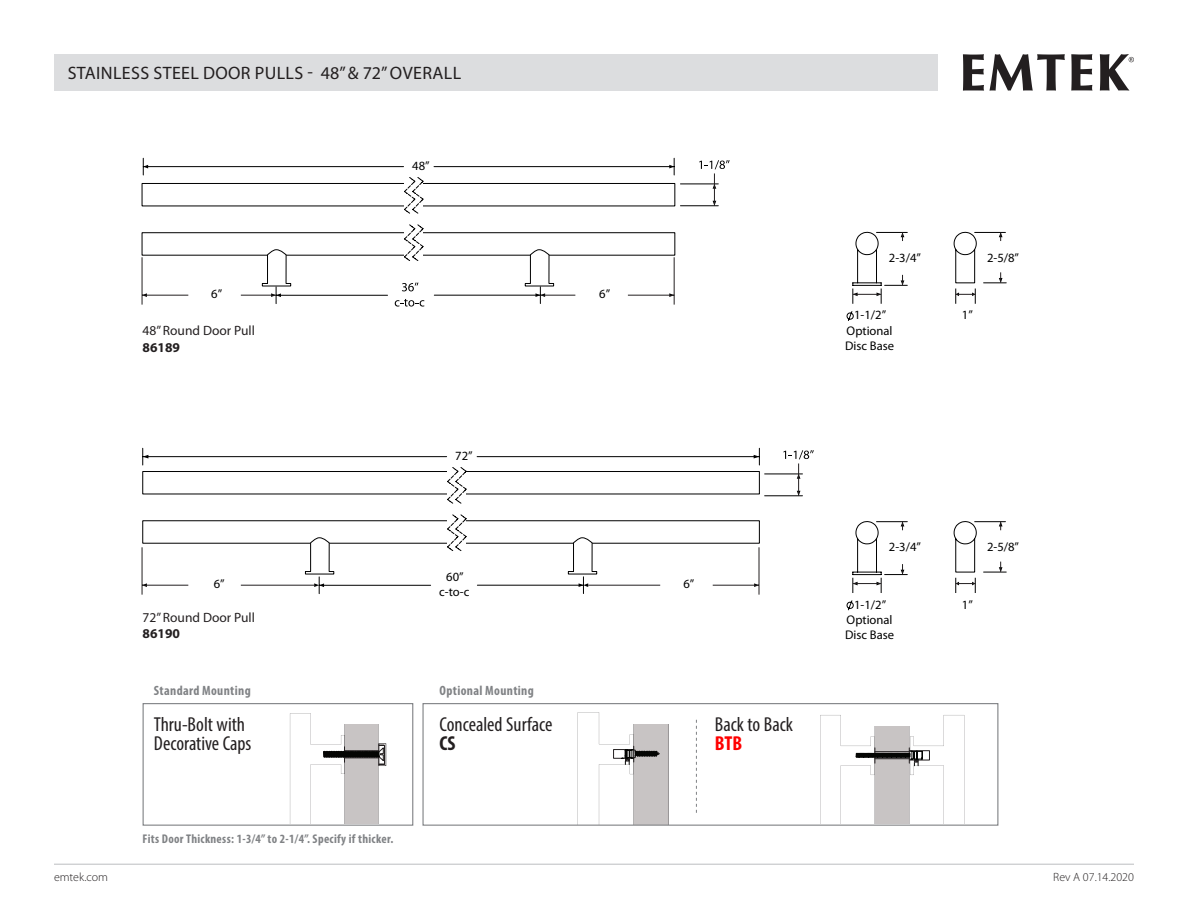
<style>
.page{position:relative;width:1188px;height:918px;background:#fff}
.page>*{position:absolute;margin:0;border:0;box-sizing:border-box;transform-origin:0 0}
.t1{font:condensed 20.25px/18.9px "Myriad Pro";color:#231f20}
.t2{font:700 condensed 20.25px "Myriad Pro";color:#f00}
.t3{font:700 condensed 20.25px "Myriad Pro";color:#231f20}
.t4{font:18px "Myriad Pro";letter-spacing:.02em;color:#231f20}
.t5{font:700 condensed 13.5px "Myriad Pro";letter-spacing:.025em;color:#808285}
.t6{font:13.5px "Myriad Pro";color:#231f20}
.t7{font:700 13.5px "Myriad Pro";color:#231f20}
.t8{font:12.6px/15.1px "Myriad Pro";color:#000;text-align:center}
.t9{font:700 condensed 12.6px "Myriad Pro";letter-spacing:.025em;color:#808285}
.t10{font:300 12px "Myriad Pro";color:#231f20}
</style>
<div class="page">
<svg style="left:963px;top:54px;width:21px;height:37px"></svg>
<svg style="left:990px;top:54px;width:75px;height:37px"></svg>
<svg style="left:1071px;top:54px;width:22px;height:37px"></svg>
<svg style="left:1100px;top:54px;width:34px;height:37px"></svg>
<div style="left:54px;top:54px;width:883px;height:37px;background:#dcdddf"></div>
<hr style="left:54px;top:864px;width:1080px;height:1px;background:#bcbdc0">
<svg style="left:578px;top:712px;width:91px;height:112px"></svg>
<svg style="left:820px;top:715px;width:144px;height:109px"></svg>
<div style="left:628px;top:716px;width:49px;height:8px;background:#fff"></div>
<svg style="left:290px;top:713px;width:96px;height:111px"></svg>
<div style="left:337px;top:716px;width:49px;height:8px;background:#fff"></div>
<hr style="left:345px;top:758px;width:34px;height:1px;background:#231f20">
<hr style="left:345px;top:750px;width:34px;height:1px;background:#231f20">
<svg style="left:696px;top:720px;width:1px;height:93px"></svg>
<div style="left:143px;top:703px;width:270px;height:123px;border:1px solid #808285"></div>
<div style="left:422px;top:703px;width:576px;height:123px;border:1px solid #808285"></div>
<hr style="left:975px;top:232px;width:30px;height:1px;background:#000">
<svg style="left:999px;top:232px;width:4px;height:9px"></svg>
<svg style="left:984px;top:272px;width:22px;height:12px"></svg>
<hr style="left:975px;top:521px;width:30px;height:1px;background:#000">
<svg style="left:999px;top:522px;width:4px;height:8px"></svg>
<svg style="left:984px;top:562px;width:22px;height:11px"></svg>
<svg style="left:754px;top:583px;width:5px;height:4px"></svg>
<hr style="left:319px;top:585px;width:112px;height:1px;background:#000">
<hr style="left:477px;top:585px;width:106px;height:1px;background:#000">
<svg style="left:754px;top:448px;width:6px;height:17px"></svg>
<hr style="left:477px;top:456px;width:282px;height:1px;background:#000">
<svg style="left:142px;top:448px;width:6px;height:17px"></svg>
<hr style="left:143px;top:456px;width:304px;height:1px;background:#000">
<hr style="left:765px;top:474px;width:37px;height:1px;background:#000">
<hr style="left:765px;top:495px;width:37px;height:1px;background:#000">
<svg style="left:783px;top:450px;width:31px;height:9px"></svg>
<hr style="left:798px;top:463px;width:1px;height:33px;background:#231f20">
<svg style="left:142px;top:471px;width:618px;height:73px"></svg>
<svg style="left:305px;top:537px;width:29px;height:57px"></svg>
<svg style="left:568px;top:537px;width:29px;height:57px"></svg>
<svg style="left:846px;top:600px;width:8px;height:10px"></svg>
<svg style="left:846px;top:232px;width:131px;height:361px"></svg>
<hr style="left:680px;top:184px;width:38px;height:1px;background:#000">
<hr style="left:680px;top:205px;width:38px;height:1px;background:#000">
<svg style="left:699px;top:160px;width:31px;height:9px"></svg>
<hr style="left:714px;top:173px;width:1px;height:33px;background:#231f20">
<svg style="left:141px;top:158px;width:534px;height:149px"></svg>
<hr style="left:142px;top:295px;width:46px;height:1px;background:#231f20">
<hr style="left:241px;top:295px;width:35px;height:1px;background:#231f20">
<hr style="left:142px;top:257px;width:1px;height:48px;background:#231f20">
<hr style="left:628px;top:295px;width:46px;height:1px;background:#231f20">
<hr style="left:540px;top:295px;width:35px;height:1px;background:#231f20">
<hr style="left:674px;top:257px;width:1px;height:48px;background:#231f20">
<div style="left:448px;top:512px;width:18px;height:41px;background:#fff"></div>
<svg style="left:447px;top:514px;width:20px;height:37px"></svg>
<div style="left:448px;top:464px;width:18px;height:42px;background:#fff"></div>
<svg style="left:447px;top:467px;width:20px;height:37px"></svg>
<hr style="left:142px;top:585px;width:46px;height:1px;background:#231f20">
<hr style="left:241px;top:585px;width:73px;height:1px;background:#231f20">
<hr style="left:142px;top:547px;width:1px;height:48px;background:#231f20">
<hr style="left:713px;top:585px;width:46px;height:1px;background:#231f20">
<hr style="left:588px;top:585px;width:72px;height:1px;background:#231f20">
<hr style="left:759px;top:547px;width:1px;height:48px;background:#231f20">
<h2 class="t4" style="left:68px;top:62px;width:395px">STAINLESS STEEL DOOR PULLS - 48” &amp; 72” OVERALL</h2>
<p class="t8" style="left:412px;top:158px;width:19px">48”</p>
<p class="t8" style="left:211px;top:286px;width:12px">6”</p>
<p class="t8" style="left:599px;top:286px;width:12px">6”</p>
<p class="t6" style="left:143px;top:323px;width:114px">48” Round Door Pull</p>
<p class="t7" style="left:143px;top:338px;width:39px">86189</p>
<p class="t8" style="left:455px;top:448px;width:19px">72”</p>
<p class="t8" style="left:439px;top:569px;width:32px">60” c-to-c</p>
<p class="t8" style="left:214px;top:576px;width:12px">6”</p>
<p class="t8" style="left:683px;top:576px;width:12px">6”</p>
<p class="t6" style="left:143px;top:609px;width:114px">72” Round Door Pull</p>
<p class="t7" style="left:143px;top:625px;width:39px">86190</p>
<p class="t5" style="left:154px;top:682px;width:98px">Standard Mounting</p>
<p class="t5" style="left:440px;top:682px;width:96px">Optional Mounting</p>
<h1 class="t1" style="left:154px;top:715px;width:99px">Thru-Bolt with<br>Decorative Caps</h1>
<h1 class="t1" style="left:440px;top:715px;width:115px">Concealed Surface</h1>
<h1 class="t3" style="left:440px;top:731px;width:17px">CS</h1>
<h1 class="t1" style="left:715px;top:715px;width:80px">Back to Back</h1>
<h1 class="t2" style="left:715px;top:731px;width:29px">BTB</h1>
<p class="t9" style="left:143px;top:831px;width:252px">Fits Door Thickness: 1-3/4” to 2-1/4”. Specify if thicker.</p>
<p class="t8" style="left:889px;top:250px;width:34px">2-3/4”</p>
<p class="t8" style="left:987px;top:250px;width:34px">2-5/8”</p>
<p class="t8" style="left:845px;top:307px;width:50px">1-1/2”<br>Optional<br>Disc Base</p>
<p class="t8" style="left:962px;top:307px;width:12px">1”</p>
<p class="t8" style="left:889px;top:539px;width:34px">2-3/4”</p>
<p class="t8" style="left:987px;top:539px;width:34px">2-5/8”</p>
<p class="t8" style="left:854px;top:597px;width:34px">1-1/2”</p>
<p class="t8" style="left:962px;top:597px;width:12px">1”</p>
<p class="t8" style="left:845px;top:612px;width:50px;text-align:left">Optional<br>Disc Base</p>
<p class="t10" style="left:54px;top:870px;width:56px">emtek.com</p>
<p class="t10" style="left:1053px;top:870px;width:82px">Rev A 07.14.2020</p>
</div>
